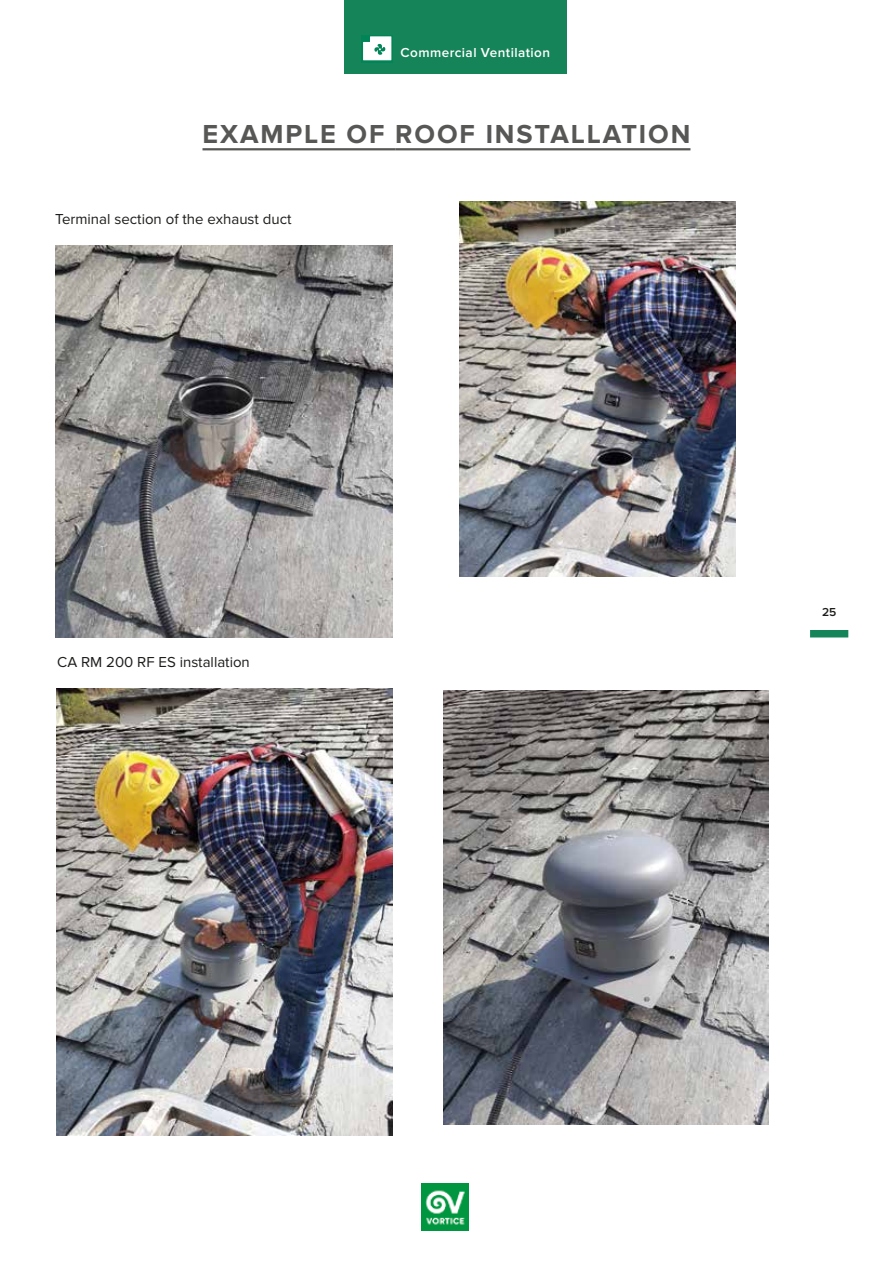
<style>
.page{position:relative;width:893px;height:1263px;background:#fff}
.page>*{position:absolute;margin:0;border:0;box-sizing:border-box;transform-origin:0 0}
.t1{font:700 27px "Proxima Nova";letter-spacing:.07em;color:#575756}
.t2{font:15px "Proxima Nova";color:#1d1d1b}
.t3{font:600 13.5px "Proxima Nova";letter-spacing:.035em;color:#fff}
.t4{font:600 12px "Proxima Nova";color:#1d1d1b}
</style>
<div class="page">
<div style="left:810px;top:630px;width:38px;height:7px;background:#158459"></div>
<div style="left:344px;top:0;width:223px;height:74px;background:#158459"></div>
<svg style="left:361px;top:35px;width:32px;height:27px"></svg>
<svg style="left:363px;top:36px;width:28px;height:24px"></svg>
<img style="left:422px;top:1184px;width:46px;height:46px">
<hr style="left:202px;top:148px;width:193px;height:2px;background:#575756">
<hr style="left:395px;top:148px;width:295px;height:2px;background:#575756">
<img style="left:55px;top:246px;width:337px;height:391px">
<img style="left:459px;top:201px;width:276px;height:376px">
<img style="left:57px;top:688px;width:335px;height:447px">
<img style="left:444px;top:691px;width:325px;height:433px">
<p class="t3" style="left:400px;top:44px;width:151px">Commercial Ventilation</p>
<h1 class="t1" style="left:202px;top:119px;width:489px">EXAMPLE OF ROOF INSTALLATION</h1>
<p class="t2" style="left:55px;top:210px;width:238px">Terminal section of the exhaust duct</p>
<p class="t2" style="left:57px;top:653px;width:194px">CA RM 200 RF ES installation</p>
<p class="t4" style="left:822px;top:605px;width:16px">25</p>
</div>
